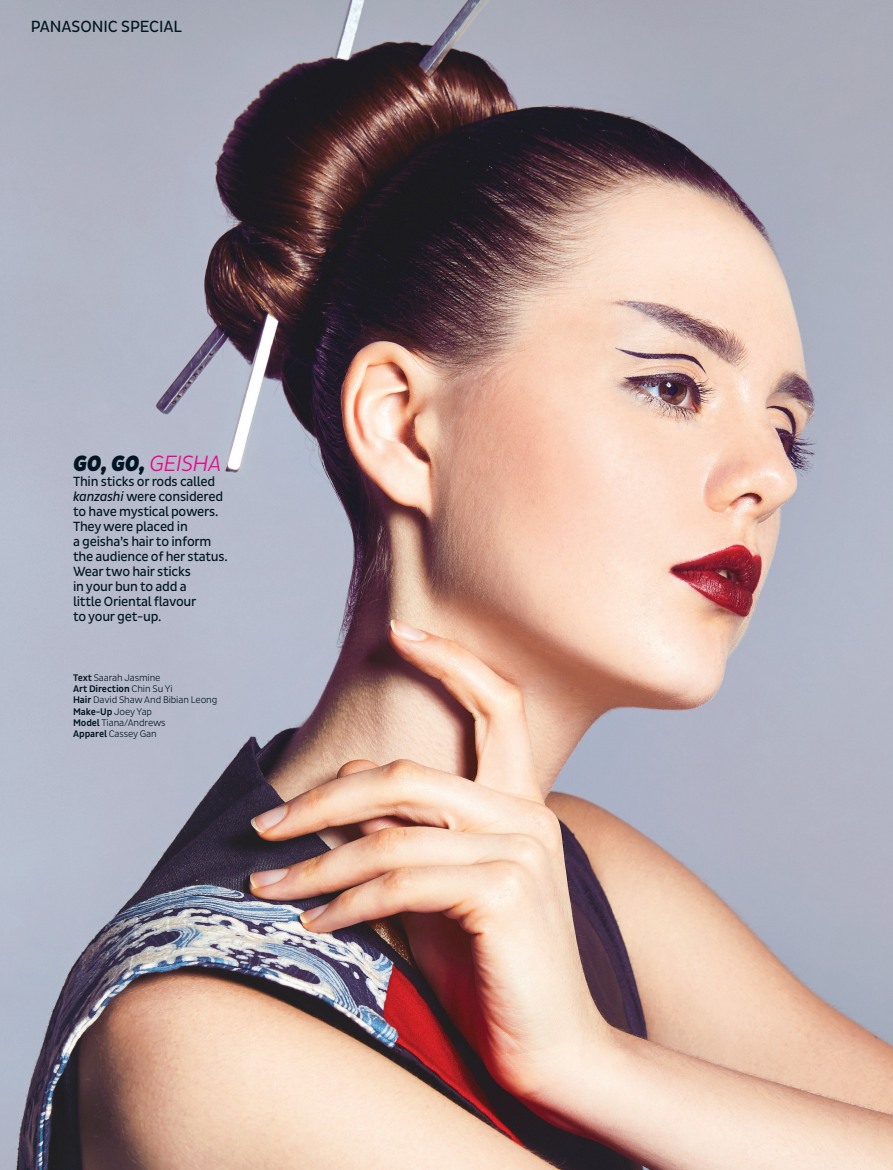
<style>
.page{position:relative;width:893px;height:1170px;background:#fff}
.page>*{position:absolute;margin:0;border:0;box-sizing:border-box;transform-origin:0 0}
.CL_Caption_Regular{font:italic 900 22.5px "Pluto Sans Cond";color:#011622}
.Captions{font:16.5px "Pluto Sans Cond";letter-spacing:-.005em;color:#011622}
.CL_Caption_Regular-2{font:13.5px/15px "Pluto Sans Cond";letter-spacing:-.02em;color:#011622}
.CL_GutterCredit_Ligh{font:300 9.75px "Pluto Sans Cond";letter-spacing:-.01em;color:#011622}
.CL_GutterCredit_Ligh-2{font:500 9.75px "Pluto Sans Cond";letter-spacing:-.01em;color:#011622}
.s1{font-weight:300;color:#ed028c}
.s2{font-style:italic}
.s3{font-weight:500;color:#101a21}
.s4{font-weight:300}
.s5{font-weight:500}
</style>
<div class="page">
<img style="left:4px;top:0;width:889px;height:1169px">
<p class="Captions" style="left:31px;top:17px;width:153px">PANASONIC SPECIAL</p>
<p class="CL_Caption_Regular" style="left:73px;top:450px;width:150px">GO, GO, <span class="s1">GEISHA</span></p>
<p class="CL_Caption_Regular-2" style="left:73px;top:474px;width:152px">Thin sticks or rods called <span class="s2">kanzashi</span> were considered to have mystical powers.<br>They were placed in</p>
<p class="CL_Caption_Regular-2" style="left:73px;top:534px;width:140px">a geisha’s hair to inform</p>
<p class="CL_Caption_Regular-2" style="left:73px;top:549px;width:156px">the audience of her status.<br>Wear two hair sticks</p>
<p class="CL_Caption_Regular-2" style="left:73px;top:579px;width:115px">in your bun to add a</p>
<p class="CL_Caption_Regular-2" style="left:73px;top:594px;width:125px">little Oriental flavour</p>
<p class="CL_Caption_Regular-2" style="left:73px;top:609px;width:90px">to your get-up.</p>
<p class="CL_GutterCredit_Ligh" style="left:73px;top:672px;width:89px"><span class="s3">Text</span> Saarah Jasmine</p>
<p class="CL_GutterCredit_Ligh-2" style="left:73px;top:683px;width:101px">Art Direction <span class="s4">Chin Su Yi</span></p>
<p class="CL_GutterCredit_Ligh" style="left:73px;top:694px;width:146px"><span class="s5">Hair</span> David Shaw And Bibian Leong</p>
<p class="CL_GutterCredit_Ligh-2" style="left:73px;top:705px;width:81px">Make-Up <span class="s4">Joey Yap</span></p>
<p class="CL_GutterCredit_Ligh" style="left:73px;top:717px;width:94px"><span class="s5">Model</span> Tiana/Andrews</p>
<p class="CL_GutterCredit_Ligh" style="left:73px;top:728px;width:85px"><span class="s5">Apparel</span> Cassey Gan</p>
</div>
